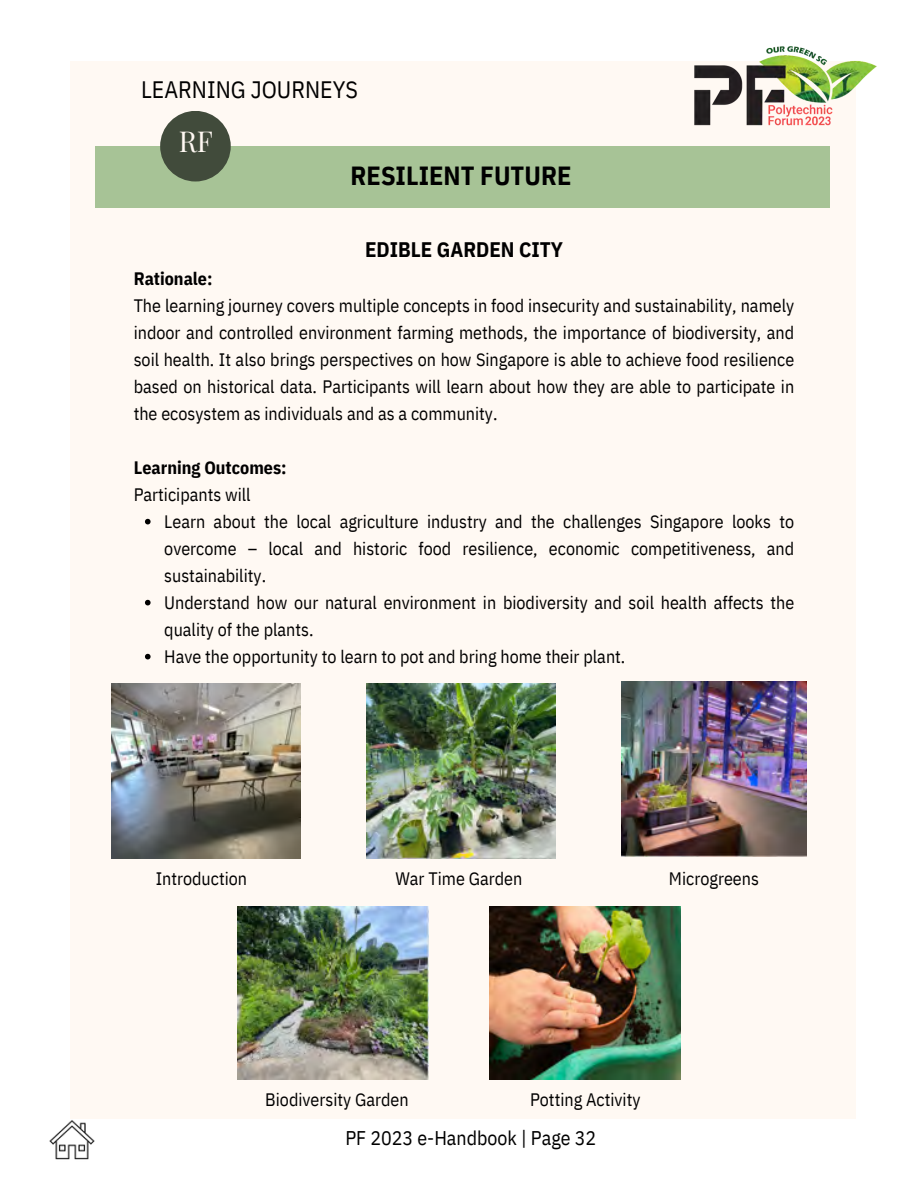
<style>
.page{position:relative;width:918px;height:1188px;background:#fff}
.page>*{position:absolute;margin:0;border:0;box-sizing:border-box;transform-origin:0 0}
.t1{font:28.2px "Playfair Display";color:#fff9f3}
.t2{font:700 26.25px "IBM Plex Sans Cond";color:#000}
.t3{font:23.7px "IBM Plex Sans Cond";color:#000}
.t4{font:700 21px "IBM Plex Sans Cond";color:#000}
.t5{font:19.8px "IBM Plex Sans Cond";color:#000}
.t6{font:18px/27px "IBM Plex Sans Cond";color:#000}
.t7{font:700 18px "IBM Plex Sans Cond";color:#000}
</style>
<div class="page">
<div style="left:70px;top:61px;width:785px;height:1058px;background:#fff9f3"></div>
<img style="left:694px;top:46px;width:183px;height:85px">
<div style="left:96px;top:146px;width:734px;height:62px;background:#a7c396"></div>
<div style="left:160px;top:111px;width:71px;height:71px;background:#414b3b;border-radius:50%"></div>
<img style="left:49px;top:1120px;width:46px;height:40px">
<img style="left:111px;top:683px;width:189px;height:176px">
<img style="left:366px;top:683px;width:189px;height:176px">
<img style="left:621px;top:681px;width:186px;height:176px">
<img style="left:237px;top:906px;width:191px;height:173px">
<img style="left:490px;top:906px;width:191px;height:173px">
<svg style="left:145px;top:519px;width:6px;height:5px"></svg>
<svg style="left:145px;top:600px;width:6px;height:5px"></svg>
<svg style="left:145px;top:654px;width:6px;height:5px"></svg>
<h3 class="t3" style="left:141px;top:74px;width:218px">LEARNING JOURNEYS</h3>
<h1 class="t1" style="left:179px;top:122px;width:36px">RF</h1>
<h2 class="t2" style="left:351px;top:158px;width:222px">RESILIENT FUTURE</h2>
<p class="t4" style="left:365px;top:235px;width:199px">EDIBLE GARDEN CITY</p>
<p class="t7" style="left:134px;top:266px;width:80px">Rationale:</p>
<p class="t6" style="left:134px;top:292px;width:662px;text-align:justify">The learning journey covers multiple concepts in food insecurity and sustainability, namely indoor and controlled environment farming methods, the importance of biodiversity, and soil health. It also brings perspectives on how Singapore is able to achieve food resilience based on historical data. Participants will learn about how they are able to participate in the ecosystem as individuals and as a community.</p>
<p class="t7" style="left:134px;top:455px;width:154px">Learning Outcomes:</p>
<p class="t6" style="left:134px;top:481px;width:118px">Participants will</p>
<p class="t6" style="left:164px;top:508px;width:632px">Learn about the local agriculture industry and the challenges Singapore looks to overcome – local and historic food resilience, economic competitiveness, and sustainability.<br>Understand how our natural environment in biodiversity and soil health affects the quality of the plants.<br>Have the opportunity to learn to pot and bring home their plant.</p>
<p class="t6" style="left:156px;top:865px;width:93px">Introduction</p>
<p class="t6" style="left:395px;top:865px;width:128px">War Time Garden</p>
<p class="t6" style="left:669px;top:865px;width:91px">Microgreens</p>
<p class="t6" style="left:265px;top:1086px;width:145px">Biodiversity Garden</p>
<p class="t6" style="left:530px;top:1086px;width:112px">Potting Activity</p>
<p class="t5" style="left:345px;top:1125px;width:252px">PF 2023 e-Handbook | Page 32</p>
</div>
